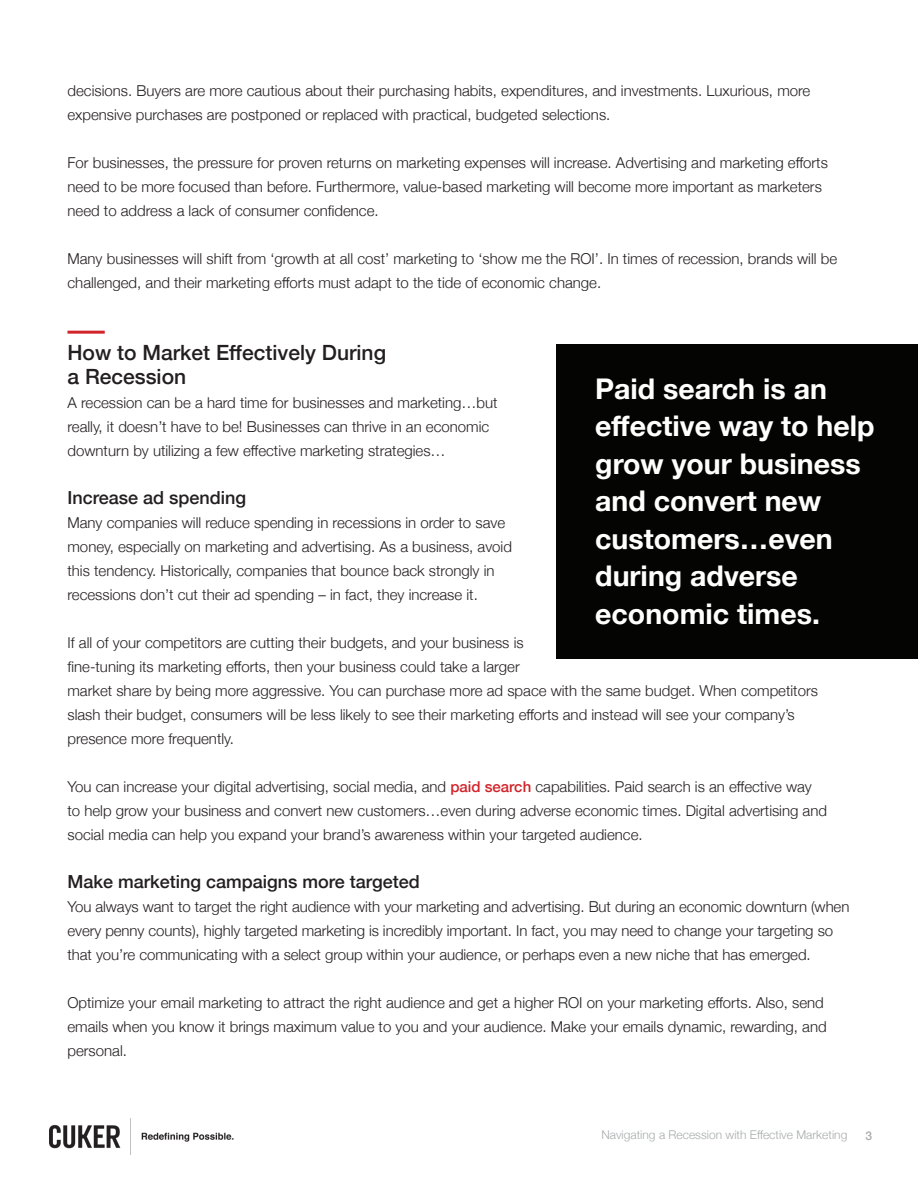
<style>
.page{position:relative;width:918px;height:1188px;background:#fff}
.page>*{position:absolute;margin:0;border:0;box-sizing:border-box;transform-origin:0 0}
.t1{font:700 28.5px/37.5px "Helvetica Neue";color:#fff}
.t2{font:500 21px/24px "Helvetica Neue";color:#231f20}
.t3{font:500 18px "Helvetica Neue";color:#231f20}
.t4{font:300 15px/24px "Helvetica Neue";color:#231f20}
.t5{font:300 12px "Helvetica Neue";color:#a7aaac}
.t6{font:500 12px "Helvetica Neue";color:#a7aaac}
.s1{font-weight:500;color:#d1232a}
</style>
<div class="page">
<img style="left:50px;top:1118px;width:183px;height:37px">
<hr style="left:68px;top:331px;width:37px;height:3px;background:#d1232a">
<div style="left:556px;top:345px;width:362px;height:314px;background:#040503"></div>
<p class="t4" style="left:68px;top:77px;width:744px">decisions. Buyers are more cautious about their purchasing habits, expenditures, and investments. Luxurious, more expensive purchases are postponed or replaced with practical, budgeted selections.</p>
<p class="t4" style="left:68px;top:149px;width:762px">For businesses, the pressure for proven returns on marketing expenses will increase. Advertising and marketing efforts need to be more focused than before. Furthermore, value-based marketing will become more important as marketers need to address a lack of consumer confidence.</p>
<p class="t4" style="left:68px;top:245px;width:771px">Many businesses will shift from ‘growth at all cost’ marketing to ‘show me the ROI’. In times of recession, brands will be challenged, and their marketing efforts must adapt to the tide of economic change.</p>
<p class="t2" style="left:68px;top:338px;width:320px">How to Market Effectively During a Recession</p>
<p class="t4" style="left:68px;top:389px;width:432px">A recession can be a hard time for businesses and marketing…but really, it doesn’t have to be! Businesses can thrive in an economic downturn by utilizing a few effective marketing strategies…</p>
<p class="t3" style="left:68px;top:483px;width:180px">Increase ad spending</p>
<p class="t4" style="left:68px;top:509px;width:446px">Many companies will reduce spending in recessions in order to save money, especially on marketing and advertising. As a business, avoid this tendency. Historically, companies that bounce back strongly in recessions don’t cut their ad spending – in fact, they increase it.</p>
<p class="t4" style="left:68px;top:629px;width:752px">If all of your competitors are cutting their budgets, and your business is<br>fine-tuning its marketing efforts, then your business could take a larger<br>market share by being more aggressive. You can purchase more ad space with the same budget. When competitors slash their budget, consumers will be less likely to see their marketing efforts and instead will see your company’s presence more frequently.</p>
<p class="t4" style="left:68px;top:773px;width:761px">You can increase your digital advertising, social media, and <span class="s1">paid search</span> capabilities. Paid search is an effective way to help grow your business and convert new customers…even during adverse economic times. Digital advertising and social media can help you expand your brand’s awareness within your targeted audience.</p>
<p class="t3" style="left:68px;top:867px;width:354px">Make marketing campaigns more targeted</p>
<p class="t4" style="left:68px;top:893px;width:783px">You always want to target the right audience with your marketing and advertising. But during an economic downturn (when every penny counts), highly targeted marketing is incredibly important. In fact, you may need to change your targeting so that you’re communicating with a select group within your audience, or perhaps even a new niche that has emerged.</p>
<p class="t4" style="left:68px;top:989px;width:761px">Optimize your email marketing to attract the right audience and get a higher ROI on your marketing efforts. Also, send emails when you know it brings maximum value to you and your audience. Make your emails dynamic, rewarding, and personal.</p>
<p class="t1" style="left:595px;top:371px;width:281px">Paid search is an effective way to help grow your business and convert new customers…even during adverse economic times.</p>
<p class="t5" style="left:601px;top:1125px;width:247px">Navigating a Recession with Effective Marketing</p>
<p class="t6" style="left:866px;top:1126px;width:8px">3</p>
</div>
